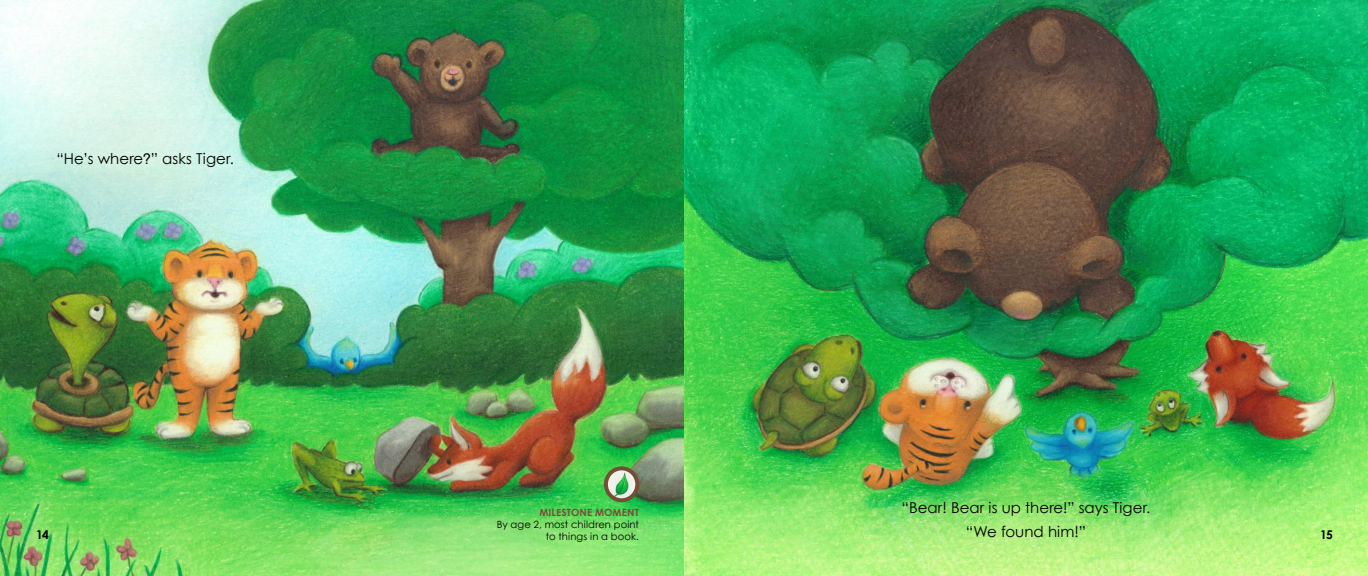
<style>
.page{position:relative;width:1368px;height:576px;background:#fff}
.page>*{position:absolute;margin:0;border:0;box-sizing:border-box;transform-origin:0 0}
.t1{font:15px/24.5px "Century Gothic";letter-spacing:.005em;color:#000;text-align:center}
.t2{font:700 12px "Century Gothic";color:#000}
.t3{font:10px/12px "Century Gothic";letter-spacing:.015em;color:#000;text-align:right}
.t4{font:700 10px "Century Gothic";letter-spacing:.015em;color:#744f36}
.s1{font-family:"Helvetica"}
</style>
<div class="page">
<img style="left:0;top:0;width:1368px;height:576px">
<img style="left:606px;top:468px;width:31px;height:32px;border-radius:16px">
<div style="left:604px;top:466px;width:35px;height:36px;border:4px solid #744f36;border-radius:50%"></div>
<p class="t1" style="left:56px;top:146px;width:179px">“He’s where<span class="s1">?</span>” asks Tiger.</p>
<p class="t2" style="left:36px;top:527px;width:14px">14</p>
<p class="t4" style="left:539px;top:506px;width:101px">MILESTONE MOMENT</p>
<p class="t3" style="left:497px;top:518px;width:144px">By age 2, most children point to things in a book.</p>
<p class="t1" style="left:902px;top:495px;width:250px">“Bear! Bear is up there!” says Tiger. “We found him!”</p>
<p class="t2" style="left:1320px;top:527px;width:14px">15</p>
</div>
